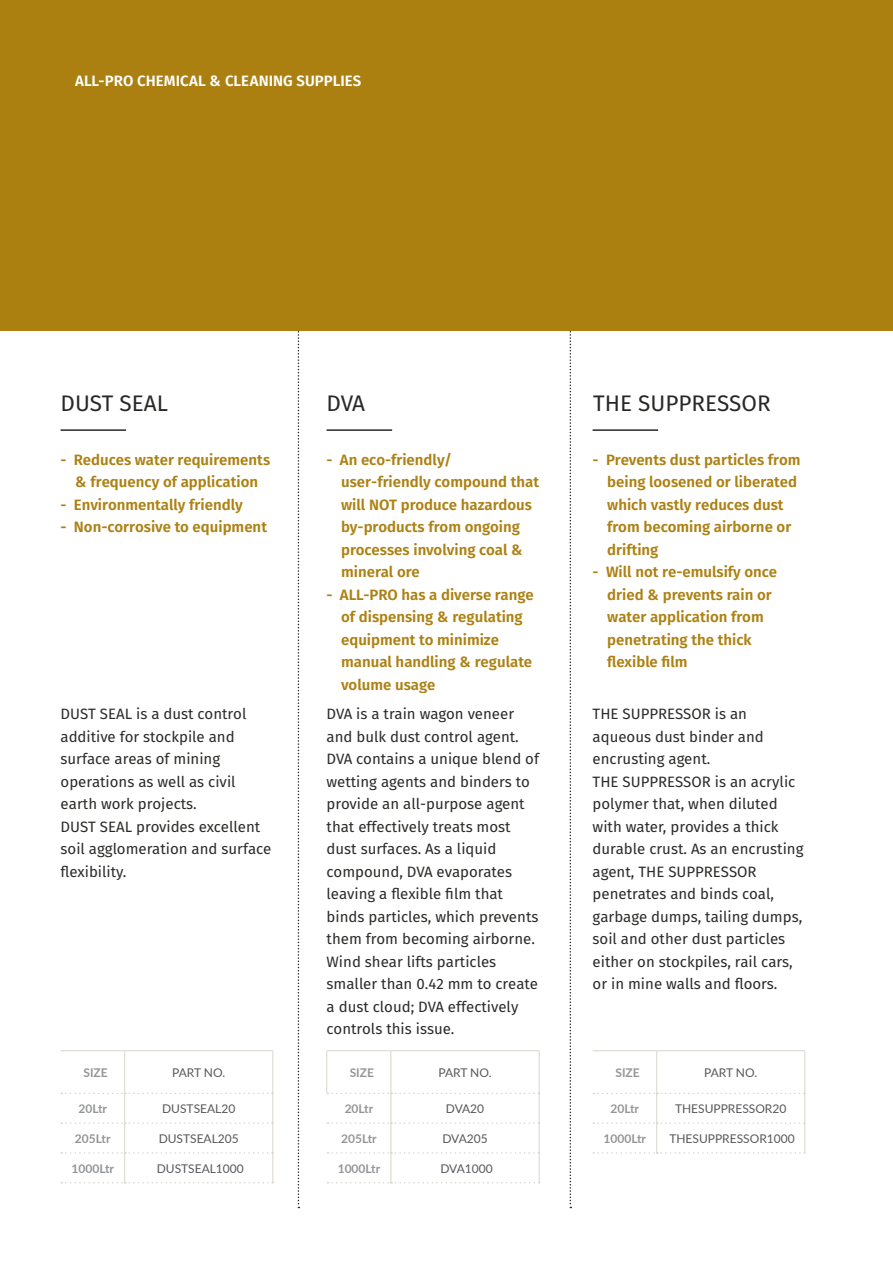
<style>
.page{position:relative;width:893px;height:1263px;background:#fff}
.page>*{position:absolute;margin:0;border:0;box-sizing:border-box;transform-origin:0 0}
.t1{font:22.5px "Fira Sans";color:#282826}
.t2{font:15px/22.5px "Fira Sans";color:#282826}
.t3{font:600 15px/22.5px "Fira Sans";color:#ac8010}
.t4{font:15px/22.5px "Fira Sans";color:#282825}
.t5{font:600 15px "Fira Sans";letter-spacing:.005em;color:#fff}
.t6{font:12px "Lato";color:#57585b}
.t7{font:700 12px "Lato";color:#939597}
.s1{color:#282826}
.s2{color:#282825}
</style>
<div class="page">
<svg style="left:570px;top:330px;width:1px;height:878px"></svg>
<svg style="left:298px;top:330px;width:1px;height:878px"></svg>
<hr style="left:61px;top:429px;width:65px;height:2px;background:#282826">
<hr style="left:327px;top:429px;width:65px;height:2px;background:#282826">
<hr style="left:593px;top:429px;width:65px;height:2px;background:#282826">
<hr style="left:593px;top:1050px;width:64px;height:1px;background:#d9d5cc">
<hr style="left:656px;top:1051px;width:1px;height:42px;background:#d9d5cc">
<hr style="left:804px;top:1051px;width:1px;height:42px;background:#d9d5cc">
<svg style="left:593px;top:1093px;width:212px;height:61px"></svg>
<hr style="left:657px;top:1050px;width:148px;height:1px;background:#d9d5cc">
<hr style="left:61px;top:1050px;width:64px;height:1px;background:#d9d5cc">
<hr style="left:124px;top:1051px;width:1px;height:42px;background:#d9d5cc">
<hr style="left:273px;top:1051px;width:1px;height:42px;background:#d9d5cc">
<svg style="left:61px;top:1093px;width:213px;height:90px"></svg>
<hr style="left:125px;top:1050px;width:148px;height:1px;background:#d9d5cc">
<svg style="left:327px;top:1093px;width:213px;height:90px"></svg>
<hr style="left:326px;top:1051px;width:1px;height:42px;background:#d9d5cc">
<hr style="left:327px;top:1050px;width:64px;height:1px;background:#d9d5cc">
<hr style="left:391px;top:1050px;width:148px;height:1px;background:#d9d5cc">
<hr style="left:391px;top:1051px;width:1px;height:42px;background:#d9d5cc">
<hr style="left:539px;top:1051px;width:1px;height:42px;background:#d9d5cc">
<div style="left:0;top:0;width:893px;height:330px;background:#ac8010"></div>
<p class="t5" style="left:75px;top:71px;width:288px">ALL-PRO CHEMICAL &amp; CLEANING SUPPLIES</p>
<h1 class="t1" style="left:61px;top:387px;width:109px">DUST SEAL</h1>
<h1 class="t1" style="left:327px;top:387px;width:40px">DVA</h1>
<h1 class="t1" style="left:593px;top:387px;width:179px">THE SUPPRESSOR</h1>
<p class="t3" style="left:61px;top:448px;width:211px;text-align:center">- Reduces water requirements &amp; frequency of application</p>
<p class="t3" style="left:61px;top:493px;width:184px">- Environmentally friendly</p>
<p class="t3" style="left:61px;top:516px;width:208px">- Non-corrosive to equipment</p>
<p class="t3" style="left:341px;top:448px;width:199px;text-indent:-15px">- An eco-friendly/ user-friendly compound that will NOT produce hazardous by-products from ongoing processes involving coal &amp; mineral ore</p>
<p class="t3" style="left:341px;top:583px;width:194px;text-indent:-15px">- ALL-PRO has a diverse range of dispensing &amp; regulating equipment to minimize manual handling &amp; regulate volume usage</p>
<p class="t3" style="left:607px;top:448px;width:195px;text-indent:-15px">- Prevents dust particles from being loosened or liberated which vastly reduces dust from becoming airborne or drifting</p>
<p class="t3" style="left:607px;top:561px;width:172px;text-indent:-15px">- Will not re-emulsify once dried &amp; prevents rain or water application from penetrating the thick flexible film</p>
<p class="t4" style="left:61px;top:703px;width:212px"><span class="s1">DUST SEAL is a dust control additive for stockpile and surface ar</span>eas of mining operations as well as civil earth work projects.<br>DUST SEAL provides excellent soil agglomeration <span class="s1">and surface flexibility.</span></p>
<p class="t2" style="left:327px;top:703px;width:214px">DVA is a train wagon veneer and bulk dust control agent.<br>DVA contains a unique blend of wett<span class="s2">ing agents and binders to provide an all-purpose agent that effectively treats most dust surfaces. As a liquid compound, DVA evaporates leaving a flexible film that binds particles, which prevents them from b</span>ecoming airborne.<br>Wind shear lifts particles smaller than 0.42 mm to create a dust cloud; DVA effectively controls this issue.</p>
<p class="t2" style="left:593px;top:703px;width:212px">THE SUPPRESSOR is an aqueous dust binder and encrusting agent.<br>THE SUPPRESSOR is an acrylic polymer that, when diluted with water, provides a thick durable crust. As an encrusting agent, THE SUPPRESSOR penetrates and binds coal, garbage dumps, tailing dumps, soil and other dust particles either on stockpiles, rail cars, or in mine walls and floors.</p>
<p class="t7" style="left:83px;top:1064px;width:26px">SIZE</p>
<p class="t6" style="left:172px;top:1064px;width:55px">PART NO.</p>
<p class="t7" style="left:78px;top:1100px;width:30px">20Ltr</p>
<p class="t6" style="left:162px;top:1100px;width:75px">DUSTSEAL20</p>
<p class="t7" style="left:75px;top:1130px;width:37px">205Ltr</p>
<p class="t6" style="left:159px;top:1130px;width:82px">DUSTSEAL205</p>
<p class="t7" style="left:71px;top:1159px;width:44px">1000Ltr</p>
<p class="t6" style="left:157px;top:1160px;width:89px">DUSTSEAL1000</p>
<p class="t7" style="left:350px;top:1064px;width:26px">SIZE</p>
<p class="t6" style="left:438px;top:1064px;width:55px">PART NO.</p>
<p class="t7" style="left:345px;top:1100px;width:30px">20Ltr</p>
<p class="t6" style="left:446px;top:1100px;width:40px">DVA20</p>
<p class="t7" style="left:341px;top:1130px;width:37px">205Ltr</p>
<p class="t6" style="left:442px;top:1130px;width:47px">DVA205</p>
<p class="t7" style="left:338px;top:1159px;width:44px">1000Ltr</p>
<p class="t6" style="left:440px;top:1160px;width:54px">DVA1000</p>
<p class="t7" style="left:615px;top:1064px;width:26px">SIZE</p>
<p class="t6" style="left:704px;top:1064px;width:55px">PART NO.</p>
<p class="t7" style="left:610px;top:1100px;width:30px">20Ltr</p>
<p class="t6" style="left:675px;top:1100px;width:113px">THESUPPRESSOR20</p>
<p class="t7" style="left:603px;top:1130px;width:44px">1000Ltr</p>
<p class="t6" style="left:669px;top:1130px;width:127px">THESUPPRESSOR1000</p>
</div>
